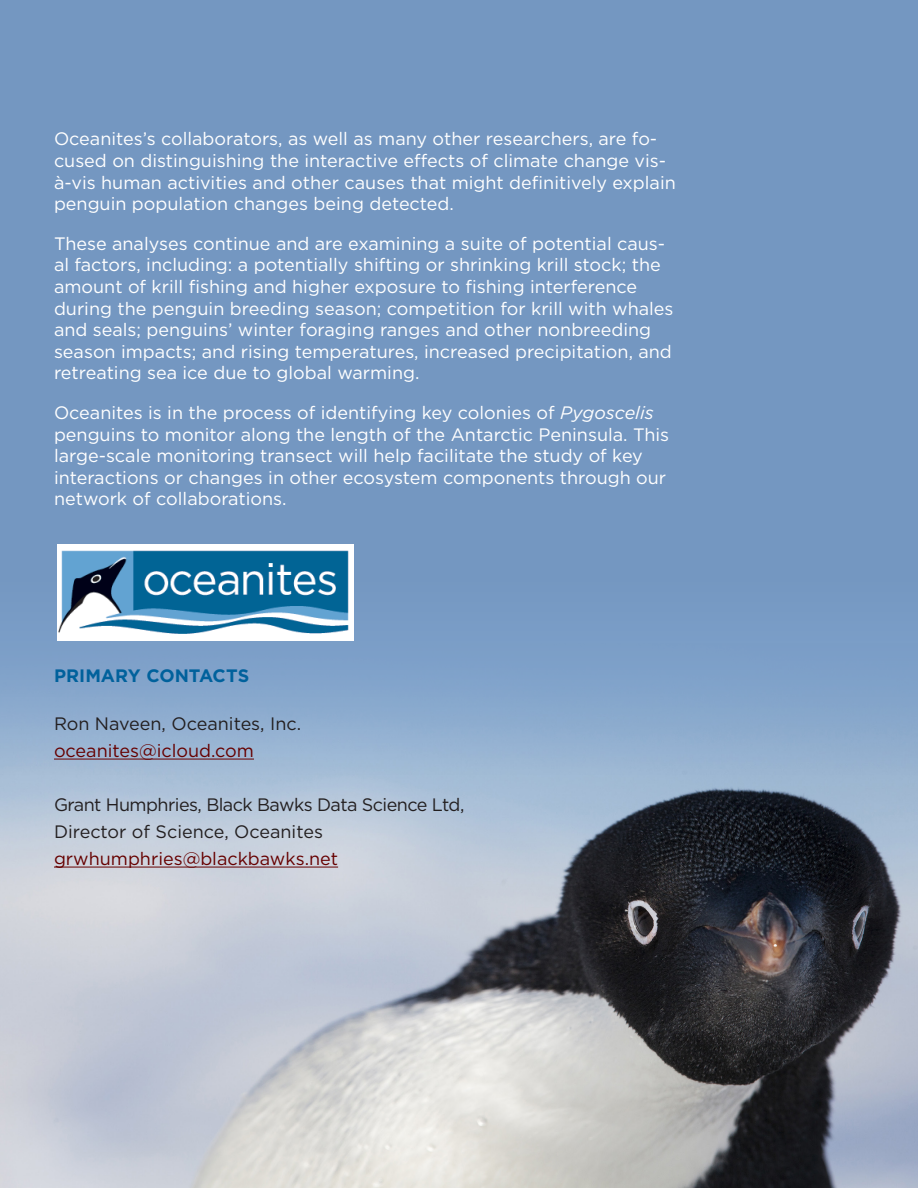
<style>
.page{position:relative;width:918px;height:1188px;background:#7497c1}
.page>*{position:absolute;margin:0;border:0;box-sizing:border-box;transform-origin:0 0}
.ATS_Normal{font:18px/21.6px "Gotham";color:#fff}
.t1{font:18px/27px "Gotham";color:#231f20}
.t2{font:700 18px "Gotham";color:#00619c}
.s1{font-style:italic}
.s2{color:#600}
</style>
<div class="page">
<img style="left:0;top:664px;width:918px;height:524px">
<hr style="left:54px;top:759px;width:200px;height:1px;background:#600">
<hr style="left:54px;top:867px;width:284px;height:1px;background:#600">
<img style="left:57px;top:544px;width:297px;height:97px">
<p class="ATS_Normal" style="left:54px;top:128px;width:623px">Oceanites’s collaborators, as well as many other researchers, are fo&shy;cused on distinguishing the interactive effects of climate change vis&shy;à-vis human activities and other causes that might definitively explain penguin population changes being detected.</p>
<p class="ATS_Normal" style="left:54px;top:232px;width:621px">These analyses continue and are examining a suite of potential caus&shy;al factors, including: a potentially shifting or shrinking krill stock; the amount of krill fishing and higher exposure to fishing interference during the penguin breeding season; competition for krill with whales and seals; penguins’ winter foraging ranges and other nonbreeding season impacts; and rising temperatures, increased precipitation, and retreating sea ice due to global warming.</p>
<p class="ATS_Normal" style="left:54px;top:401px;width:617px">Oceanites is in the process of identifying key colonies of <span class="s1">Pygoscelis </span>penguins to monitor along the length of the Antarctic Peninsula. This large-scale monitoring transect will help facilitate the study of key interactions or changes in other ecosystem components through our network of collaborations.</p>
<p class="t2" style="left:54px;top:663px;width:197px">PRIMARY CONTACTS</p>
<p class="t1" style="left:54px;top:710px;width:249px">Ron Naveen, Oceanites, Inc. <span class="s2">oceanites@icloud.com</span></p>
<p class="t1" style="left:54px;top:791px;width:412px">Grant Humphries, Black Bawks Data Science Ltd,<br>Director of Science, Oceanites <span class="s2">grwhumphries@blackbawks.net</span></p>
</div>
